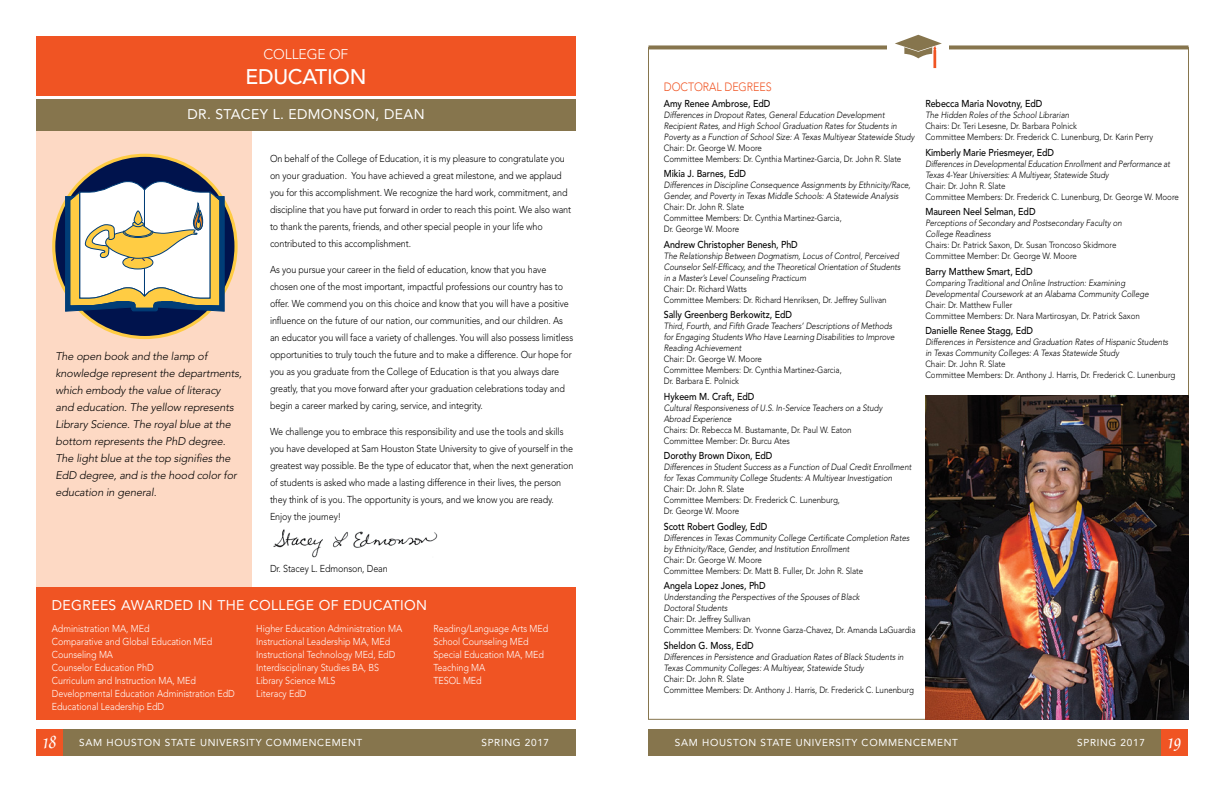
<style>
.page{position:relative;width:1224px;height:792px;background:#fff}
.page>*{position:absolute;margin:0;border:0;box-sizing:border-box;transform-origin:0 0}
.t1{font:24px "Poetica Chancery IV";color:#fff}
.t2{font:500 21px "Avenir";letter-spacing:-.01em;color:#fff}
.t3{font:14px "Avenir";letter-spacing:.025em;color:#fff}
.t4{font:300 14px "Avenir";letter-spacing:-.01em;color:#fff}
.t5{font:300 12px "Avenir";letter-spacing:-.005em;color:#f05423;scale:.89 1}
.t6{font:italic 300 11px/17px "Avenir";letter-spacing:-.01em;color:#000}
.t7{font:300 10px/17px "Avenir";letter-spacing:-.01em;color:#000;scale:.9 1}
.t8{font:300 10px/13px "Avenir";letter-spacing:-.005em;color:#fff;scale:.9 1}
.t9{font:500 10px "Avenir";letter-spacing:-.005em;color:#000;scale:.89 1}
.t10{font:10px "Avenir";letter-spacing:.07em;color:#fff}
.t11{font:italic 300 9px/11px "Avenir";letter-spacing:-.005em;color:#000;scale:.89 1}
.t12{font:300 9px/11px "Avenir";letter-spacing:-.005em;color:#000;scale:.89 1}
.t13{font:italic 300 9px/11px "Avenir";letter-spacing:-.005em;color:#000;scale:.87 1}
</style>
<div class="page">
<div style="left:36px;top:729px;width:540px;height:27px;background:#86754d"></div>
<div style="left:36px;top:729px;width:27px;height:27px;background:#f05423"></div>
<div style="left:648px;top:729px;width:540px;height:27px;background:#86754d"></div>
<div style="left:1161px;top:729px;width:27px;height:27px;background:#f05423"></div>
<div style="left:36px;top:131px;width:216px;height:468px;background:#fdd9c4"></div>
<div style="left:36px;top:99px;width:540px;height:32px;background:#86754d"></div>
<div style="left:36px;top:36px;width:540px;height:59px;background:#f05423"></div>
<div style="left:36px;top:588px;width:540px;height:132px;background:#f05423"></div>
<svg style="left:54px;top:155px;width:182px;height:183px;background:#212b4b"></svg>
<svg style="left:65px;top:181px;width:160px;height:131px;background:#c2c1ad"></svg>
<img style="left:273px;top:529px;width:165px;height:29px">
<svg style="left:648px;top:45px;width:540px;height:4px;background:#948562"></svg>
<div style="left:888px;top:34px;width:61px;height:35px;background:#fff"></div>
<svg style="left:895px;top:34px;width:47px;height:34px"></svg>
<img style="left:925px;top:395px;width:264px;height:325px">
<h3 class="t4" style="left:264px;top:46px;width:86px">COLLEGE OF</h3>
<h2 class="t2" style="left:245px;top:64px;width:123px">EDUCATION</h2>
<h3 class="t3" style="left:187px;top:106px;width:239px">DR. STACEY L. EDMONSON, DEAN</h3>
<p class="t6" style="left:55px;top:348px;width:188px">The open book and the lamp of knowledge represent the departments, which embody the value of literacy<br>and education. The yellow represents Library Science. The royal blue at the bottom represents the PhD degree.<br>The light blue at the top signifies the EdD degree, and is the hood color for education in general.</p>
<p class="t7" style="left:270px;top:150px;width:336px">On behalf of the College of Education, it is my pleasure to congratulate you on your graduation. You have achieved a great milestone, and we applaud you for this accomplishment. We recognize the hard work, commitment, and discipline that you have put forward in order to reach this point. We also want to thank the parents, friends, and other special people in your life who contributed to this accomplishment.</p>
<p class="t7" style="left:270px;top:261px;width:338px">As you pursue your career in the field of education, know that you have chosen one of the most important, impactful professions our country has to offer. We commend you on this choice and know that you will have a positive influence on the future of our nation, our communities, and our children. As an educator you will face a variety of challenges. You will also possess limitless opportunities to truly touch the future and to make a difference. Our hope for you as you graduate from the College of Education is that you always dare greatly, that you move forward after your graduation celebrations today and begin a career marked by caring, service, and integrity.</p>
<p class="t7" style="left:270px;top:423px;width:339px">We challenge you to embrace this responsibility and use the tools and skills you have developed at Sam Houston State University to give of yourself in the greatest way possible. Be the type of educator that, when the next generation of students is asked who made a lasting difference in their lives, the person they think of is you. The opportunity is yours, and we know you are ready.<br>Enjoy the journey!</p>
<p class="t7" style="left:270px;top:560px;width:132px">Dr. Stacey L. Edmonson, Dean</p>
<h3 class="t3" style="left:52px;top:597px;width:377px">DEGREES AWARDED IN THE COLLEGE OF EDUCATION</h3>
<p class="t8" style="left:52px;top:622px;width:205px">Administration MA, MEd<br>Comparative and Global Education MEd<br>Counseling MA<br>Counselor Education PhD<br>Curriculum and Instruction MA, MEd<br>Developmental Education Administration EdD<br>Educational Leadership EdD</p>
<p class="t8" style="left:256px;top:622px;width:164px">Higher Education Administration MA<br>Instructional Leadership MA, MEd<br>Instructional Technology MEd, EdD<br>Interdisciplinary Studies BA, BS<br>Library Science MLS<br>Literacy EdD</p>
<p class="t8" style="left:433px;top:622px;width:129px">Reading/Language Arts MEd<br>School Counseling MEd<br>Special Education MA, MEd<br>Teaching MA<br>TESOL MEd</p>
<h3 class="t5" style="left:664px;top:80px;width:123px">DOCTORAL DEGREES</h3>
<p class="t9" style="left:664px;top:97px;width:121px">Amy Renee Ambrose, EdD</p>
<p class="t11" style="left:664px;top:109px;width:283px">Differences in Dropout Rates, General Education Development<br>Recipient Rates, and High School Graduation Rates for Students in<br>Poverty as a Function of School Size: A Texas Multiyear Statewide Study</p>
<p class="t12" style="left:664px;top:142px;width:268px">Chair: Dr. George W. Moore<br>Committee Members: Dr. Cynthia Martinez-Garcia, Dr. John R. Slate</p>
<p class="t9" style="left:664px;top:168px;width:94px">Mikia J. Barnes, EdD</p>
<p class="t11" style="left:664px;top:180px;width:279px">Differences in Discipline Consequence Assignments by Ethnicity/Race,<br>Gender, and Poverty in Texas Middle Schools: A Statewide Analysis</p>
<p class="t12" style="left:664px;top:202px;width:202px">Chair: Dr. John R. Slate<br>Committee Members: Dr. Cynthia Martinez-Garcia,<br>Dr. George W. Moore</p>
<p class="t9" style="left:664px;top:238px;width:152px">Andrew Christopher Benesh, PhD</p>
<p class="t11" style="left:664px;top:250px;width:268px">The Relationship Between Dogmatism, Locus of Control, Perceived<br>Counselor Self-Efficacy, and the Theoretical Orientation of Students in a Master’s Level Counseling Practicum</p>
<p class="t12" style="left:664px;top:283px;width:252px">Chair: Dr. Richard Watts<br>Committee Members: Dr. Richard Henriksen, Dr. Jeffrey Sullivan</p>
<p class="t9" style="left:664px;top:309px;width:146px">Sally Greenberg Berkowitz, EdD</p>
<p class="t11" style="left:664px;top:321px;width:261px">Third, Fourth, and Fifth Grade Teachers’ Descriptions of Methods for Engaging Students Who Have Learning Disabilities to Improve<br>Reading Achievement</p>
<p class="t12" style="left:664px;top:354px;width:202px">Chair: Dr. George W. Moore<br>Committee Members: Dr. Cynthia Martinez-Garcia,<br>Dr. Barbara E. Polnick</p>
<p class="t9" style="left:664px;top:390px;width:103px">Hykeem M. Craft, EdD</p>
<p class="t11" style="left:664px;top:402px;width:247px">Cultural Responsiveness of U.S. In-Service Teachers on a Study<br>Abroad Experience</p>
<p class="t12" style="left:664px;top:424px;width:213px">Chairs: Dr. Rebecca M. Bustamante, Dr. Paul W. Eaton<br>Committee Member: Dr. Burcu Ates</p>
<p class="t9" style="left:664px;top:450px;width:124px">Dorothy Brown Dixon, EdD</p>
<p class="t11" style="left:664px;top:462px;width:280px">Differences in Student Success as a Function of Dual Credit Enrollment for Texas Community College Students: A Multiyear Investigation</p>
<p class="t12" style="left:664px;top:484px;width:199px">Chair: Dr. John R. Slate<br>Committee Members: Dr. Frederick C. Lunenburg,<br>Dr. George W. Moore</p>
<p class="t9" style="left:664px;top:520px;width:118px">Scott Robert Godley, EdD</p>
<p class="t11" style="left:664px;top:532px;width:278px">Differences in Texas Community College Certificate Completion Rates by Ethnicity/Race, Gender, and Institution Enrollment</p>
<p class="t12" style="left:664px;top:554px;width:226px">Chair: Dr. George W. Moore<br>Committee Members: Dr. Matt B. Fuller, Dr. John R. Slate</p>
<p class="t9" style="left:664px;top:580px;width:116px">Angela Lopez Jones, PhD</p>
<p class="t11" style="left:664px;top:592px;width:222px">Understanding the Perspectives of the Spouses of Black<br>Doctoral Students</p>
<p class="t12" style="left:664px;top:614px;width:284px">Chair: Dr. Jeffrey Sullivan<br>Committee Members: Dr. Yvonne Garza-Chavez, Dr. Amanda LaGuardia</p>
<p class="t9" style="left:664px;top:639px;width:102px">Sheldon G. Moss, EdD</p>
<p class="t11" style="left:664px;top:651px;width:271px">Differences in Persistence and Graduation Rates of Black Students in<br>Texas Community Colleges: A Multiyear, Statewide Study</p>
<p class="t12" style="left:664px;top:673px;width:282px">Chair: Dr. John R. Slate<br>Committee Members: Dr. Anthony J. Harris, Dr. Frederick C. Lunenburg</p>
<p class="t9" style="left:925px;top:98px;width:133px">Rebecca Maria Novotny, EdD</p>
<p class="t11" style="left:925px;top:109px;width:163px">The Hidden Roles of the School Librarian</p>
<p class="t12" style="left:925px;top:120px;width:258px">Chairs: Dr. Teri Lesesne, Dr. Barbara Polnick<br>Committee Members: Dr. Frederick C. Lunenburg, Dr. Karin Perry</p>
<p class="t9" style="left:925px;top:146px;width:146px">Kimberly Marie Priesmeyer, EdD</p>
<p class="t13" style="left:925px;top:158px;width:283px">Differences in Developmental Education Enrollment and Performance at<br>Texas 4-Year Universities: A Multiyear, Statewide Study</p>
<p class="t12" style="left:925px;top:180px;width:286px">Chair: Dr. John R. Slate<br>Committee Members: Dr. Frederick C. Lunenburg, Dr. George W. Moore</p>
<p class="t9" style="left:925px;top:206px;width:125px">Maureen Neel Selman, EdD</p>
<p class="t11" style="left:925px;top:217px;width:222px">Perceptions of Secondary and Postsecondary Faculty on<br>College Readiness</p>
<p class="t12" style="left:925px;top:239px;width:216px">Chairs: Dr. Patrick Saxon, Dr. Susan Troncoso Skidmore<br>Committee Member: Dr. George W. Moore</p>
<p class="t9" style="left:925px;top:265px;width:122px">Barry Matthew Smart, EdD</p>
<p class="t11" style="left:925px;top:277px;width:253px">Comparing Traditional and Online Instruction: Examining<br>Developmental Coursework at an Alabama Community College</p>
<p class="t12" style="left:925px;top:299px;width:243px">Chair: Dr. Matthew Fuller<br>Committee Members: Dr. Nara Martirosyan, Dr. Patrick Saxon</p>
<p class="t9" style="left:925px;top:325px;width:123px">Danielle Renee Stagg, EdD</p>
<p class="t11" style="left:925px;top:336px;width:275px">Differences in Persistence and Graduation Rates of Hispanic Students in Texas Community Colleges: A Texas Statewide Study</p>
<p class="t12" style="left:925px;top:358px;width:282px">Chair: Dr. John R. Slate<br>Committee Members: Dr. Anthony J. Harris, Dr. Frederick C. Lunenburg</p>
<h1 class="t1" style="left:42px;top:730px;width:16px">18</h1>
<p class="t10" style="left:79px;top:737px;width:285px">SAM HOUSTON STATE UNIVERSITY COMMENCEMENT</p>
<p class="t10" style="left:481px;top:737px;width:69px">SPRING 2017</p>
<p class="t10" style="left:675px;top:737px;width:285px">SAM HOUSTON STATE UNIVERSITY COMMENCEMENT</p>
<p class="t10" style="left:1077px;top:737px;width:69px">SPRING 2017</p>
<h1 class="t1" style="left:1167px;top:730px;width:16px">19</h1>
</div>
